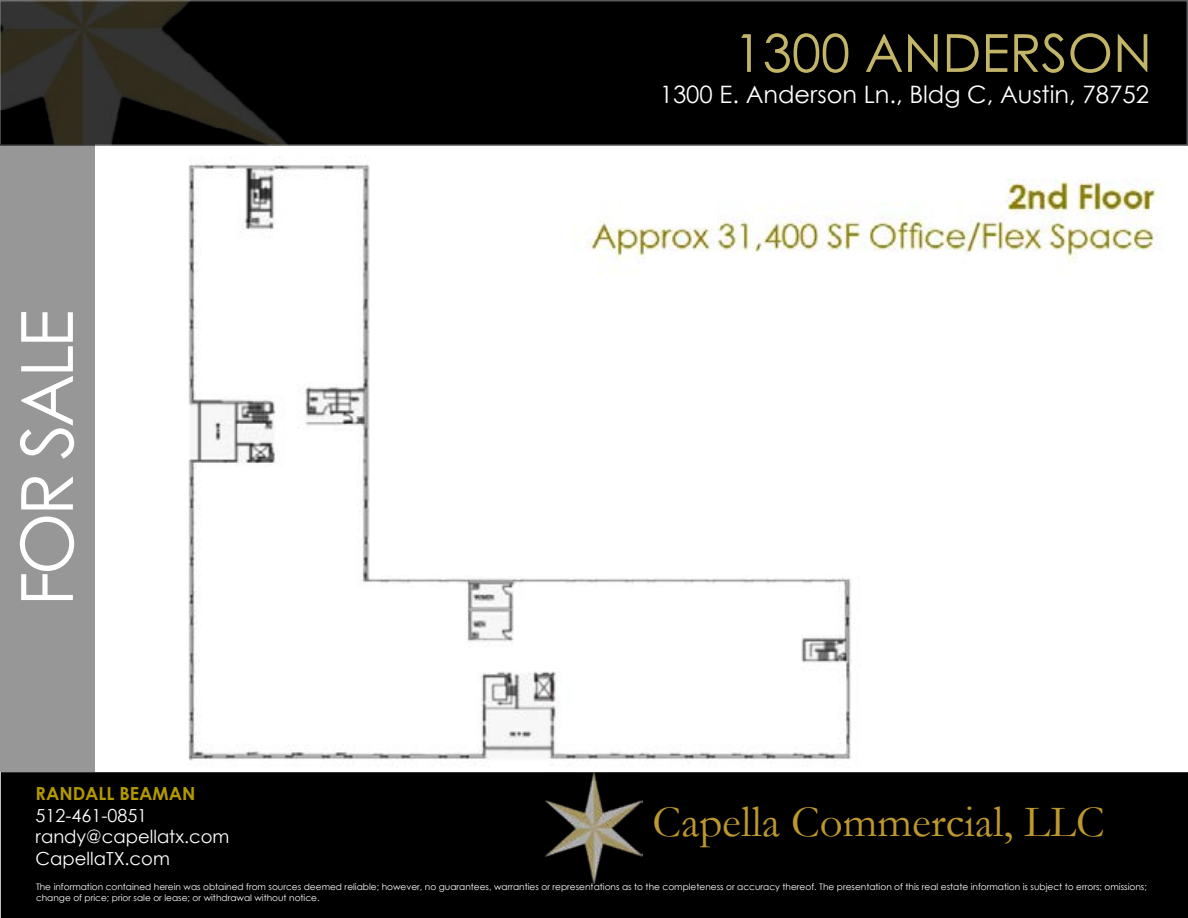
<style>
.page{position:relative;width:1188px;height:918px;background:#fff}
.page>*{position:absolute;margin:0;border:0;box-sizing:border-box;transform-origin:0 0}
.t1{font:72px "Century Gothic";letter-spacing:-.05em;color:#fff}
.t2{font:52.5px "Century Gothic";color:#c2b568}
.t3{font:45px "Garamond";color:#bd982e}
.t4{font:24px "Century Gothic";color:#fff}
.t5{font:18px/21.6px "Century Gothic";color:#fff}
.t6{font:700 18px "Century Gothic";color:#b39900}
.t7{font:9px/10.8px "Century Gothic";color:#fff}
</style>
<div class="page">
<div style="left:2px;top:773px;width:1185px;height:144px;background:#000"></div>
<div style="left:1px;top:772px;width:1187px;height:146px;border:2px solid #000"></div>
<img style="left:546px;top:772px;width:96px;height:112px">
<div style="left:0;top:1px;width:1187px;height:144px;background:#000"></div>
<div style="left:0;top:0;width:1188px;height:146px;border:2px solid #58595b"></div>
<img style="left:0;top:0;width:306px;height:145px">
<div style="left:0;top:144px;width:94px;height:628px;background:#979797"></div>
<img style="left:188px;top:157px;width:971px;height:610px">
<h2 class="t2" style="left:734px;top:16px;width:420px">1300 ANDERSON</h2>
<h1 class="t1" style="left:-3px;top:606px;width:298px;rotate:-90deg">FOR SALE</h1>
<h3 class="t4" style="left:660px;top:78px;width:491px">1300 E. Anderson Ln., Bldg C, Austin, 78752</h3>
<h3 class="t6" style="left:36px;top:780px;width:161px">RANDALL BEAMAN</h3>
<h3 class="t5" style="left:36px;top:804px;width:195px">512-461-0851 randy@capellatx.com<br>CapellaTX.com</h3>
<p class="t7" style="left:36px;top:881px;width:1112px">The information contained herein was obtained from sources deemed reliable; however, no guarantees, warranties or representations as to the completeness or accuracy thereof. The presentation of this real estate information is subject to errors; omissions; change of price; prior sale or lease; or withdrawal without notice.</p>
<h3 class="t3" style="left:652px;top:791px;width:454px">Capella Commercial, LLC</h3>
</div>
